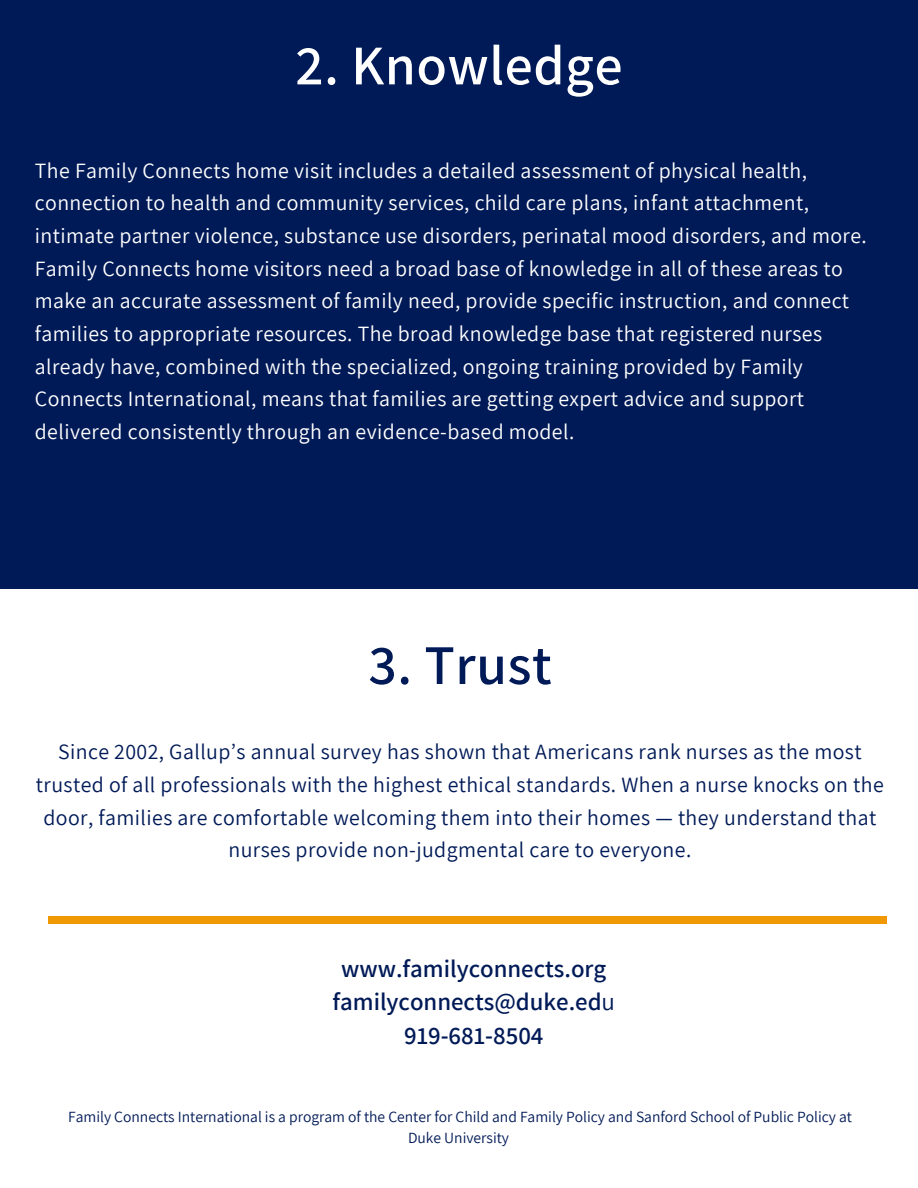
<style>
.page{position:relative;width:918px;height:1188px;background:#fff}
.page>*{position:absolute;margin:0;border:0;box-sizing:border-box;transform-origin:0 0}
.t1{font:600 55.95px "Assistant";letter-spacing:.01em;color:#fff}
.t2{font:600 55.95px "Assistant";letter-spacing:.01em;color:#001a57}
.t3{font:600 24.9px/33.8px "Assistant";color:#001a57;text-align:center}
.t4{font:21.75px/32.7px "Assistant";letter-spacing:.02em;color:#fff}
.t5{font:21.75px/32.7px "Assistant";letter-spacing:.02em;color:#001a57;text-align:center}
.t6{font:15.6px/21.3px "Assistant";color:#001a57;text-align:center}
.s1{font-weight:400}
</style>
<div class="page">
<div style="left:0;top:0;width:918px;height:588px;background:#001a57"></div>
<div style="left:48px;top:916px;width:45px;height:8px;background:#f09905"></div>
<div style="left:841px;top:916px;width:46px;height:8px;background:#f09905"></div>
<div style="left:92px;top:916px;width:317px;height:8px;background:#f09905"></div>
<div style="left:408px;top:916px;width:316px;height:8px;background:#f09905"></div>
<div style="left:723px;top:916px;width:120px;height:8px;background:#f09905"></div>
<h1 class="t1" style="left:295px;top:27px;width:329px">2. Knowledge</h1>
<p class="t4" style="left:35px;top:153px;width:834px">The Family Connects home visit includes a detailed assessment of physical health, connection to health and community services, child care plans, infant attachment, intimate partner violence, substance use disorders, perinatal mood disorders, and more.<br>Family Connects home visitors need a broad base of knowledge in all of these areas to make an accurate assessment of family need, provide specific instruction, and connect families to appropriate resources. The broad knowledge base that registered nurses already have, combined with the specialized, ongoing training provided by Family Connects International, means that families are getting expert advice and support delivered consistently through an evidence-based model.</p>
<h1 class="t2" style="left:368px;top:627px;width:185px">3. Trust</h1>
<p class="t5" style="left:36px;top:735px;width:849px">Since 2002, Gallup’s annual survey has shown that Americans rank nurses as the most trusted of all professionals with the highest ethical standards. When a nurse knocks on the door, families are comfortable welcoming them into their homes — they understand that nurses provide non-judgmental care to everyone.</p>
<p class="t3" style="left:333px;top:950px;width:284px">www.familyconnects.org familyconnects@duke.ed<span class="s1">u<br></span>919-681-8504</p>
<p class="t6" style="left:68px;top:1105px;width:785px">Family Connects International is a program of the Center for Child and Family Policy and Sanford School of Public Policy at<br>Duke University</p>
</div>
